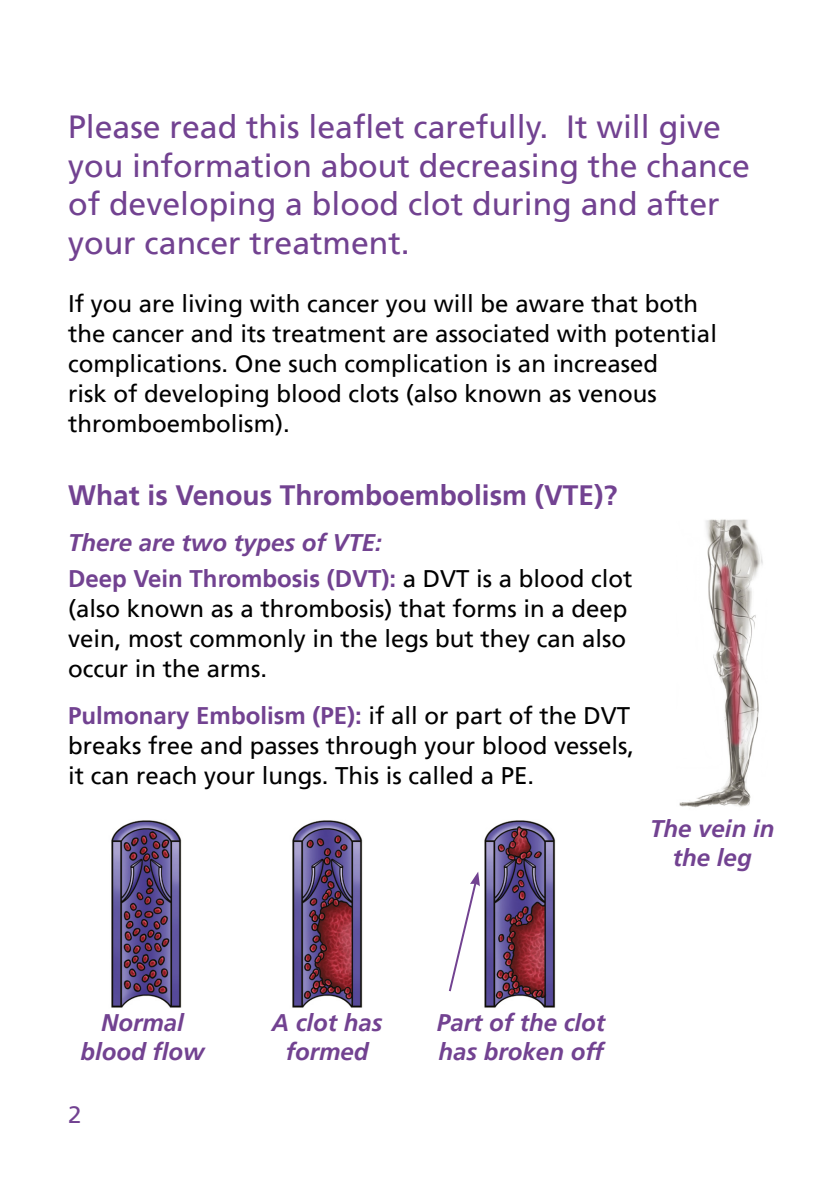
<style>
.page{position:relative;width:840px;height:1191px;background:#fff}
.page>*{position:absolute;margin:0;border:0;box-sizing:border-box;transform-origin:0 0}
.Introduction_text{font:32px/38.4px "Frutiger LT";color:#724291}
.Main_Headings{font:700 28px "Frutiger LT";color:#724291}
.Body_Text{font:24px/30px "Frutiger LT";color:#000}
.Sub-sub_heading{font:italic 700 24px/28.8px "Frutiger LT";color:#724291;text-align:center}
.t1{font:24px "Frutiger LT";color:#724291}
.s1{font-weight:700;color:#724291}
</style>
<div class="page">
<img style="left:111px;top:820px;width:71px;height:188px">
<img style="left:292px;top:820px;width:71px;height:188px">
<img style="left:479px;top:820px;width:77px;height:188px">
<img style="left:679px;top:519px;width:84px;height:289px">
<svg style="left:448px;top:872px;width:31px;height:120px"></svg>
<p class="Introduction_text" style="left:68px;top:108px;width:682px">Please read this leaflet carefully. It will give you information about decreasing the chance of developing a blood clot during and after your cancer treatment.</p>
<p class="Body_Text" style="left:68px;top:289px;width:650px">If you are living with cancer you will be aware that both the cancer and its treatment are associated with potential complications. One such complication is an increased<br>risk of developing blood clots (also known as venous thromboembolism).</p>
<p class="Main_Headings" style="left:68px;top:479px;width:550px">What is Venous Thromboembolism (VTE)?</p>
<p class="Sub-sub_heading" style="left:68px;top:528px;width:315px">There are two types of VTE:</p>
<p class="Body_Text" style="left:68px;top:563px;width:565px"><span class="s1">Deep Vein Thrombosis (DVT):</span> a DVT is a blood clot (also known as a thrombosis) that forms in a deep vein, most commonly in the legs but they can also occur in the arms.</p>
<p class="Body_Text" style="left:68px;top:700px;width:567px"><span class="s1">Pulmonary Embolism (PE):</span> if all or part of the DVT breaks free and passes through your blood vessels, it can reach your lungs. This is called a PE.</p>
<p class="Sub-sub_heading" style="left:649px;top:814px;width:126px">The vein in the leg</p>
<p class="Sub-sub_heading" style="left:80px;top:1008px;width:126px">Normal blood flow</p>
<p class="Sub-sub_heading" style="left:271px;top:1008px;width:112px">A clot has formed</p>
<p class="Sub-sub_heading" style="left:436px;top:1008px;width:170px;text-align:left">Part of the clot has broken off</p>
<p class="t1" style="left:68px;top:1101px;width:15px">2</p>
</div>
